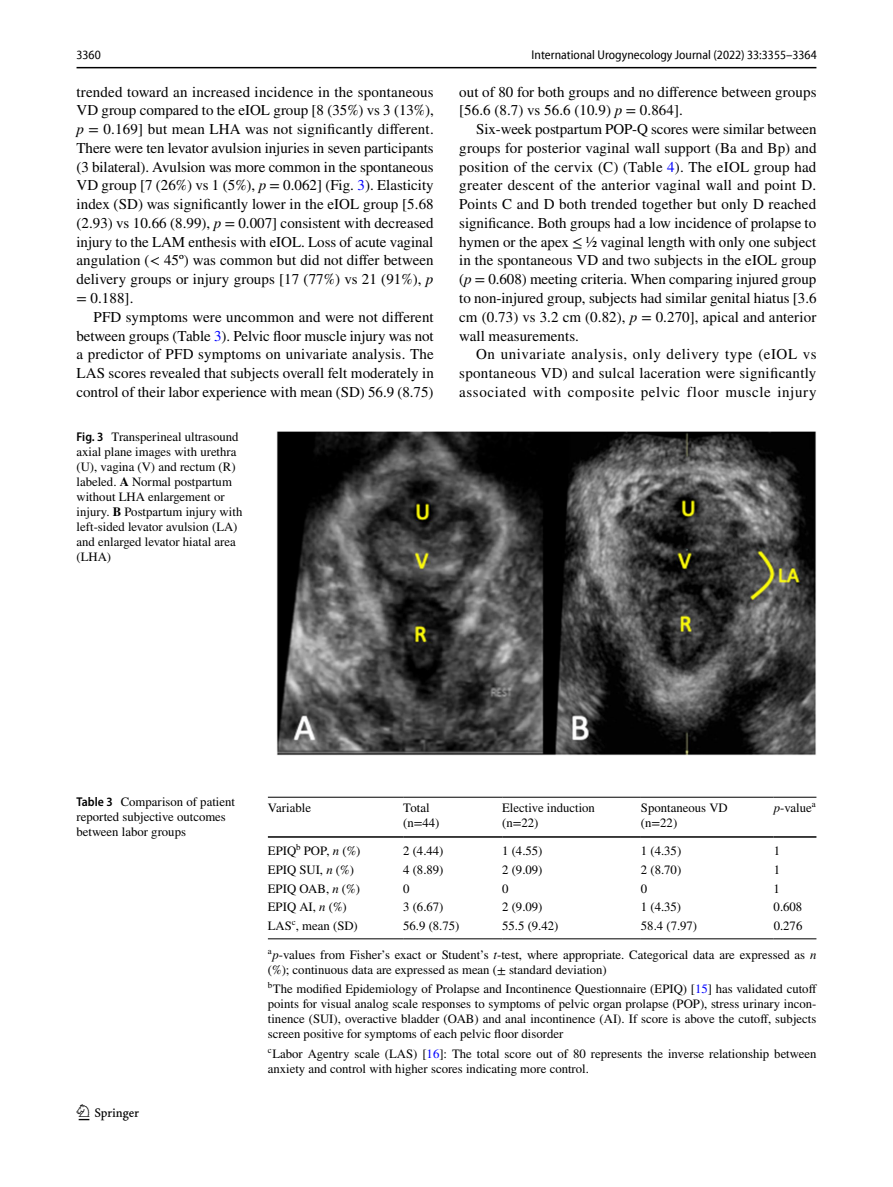
<style>
.page{position:relative;width:893px;height:1187px;background:#fff}
.page>*{position:absolute;margin:0;border:0;box-sizing:border-box;transform-origin:0 0}
.t1{font:22.5px "Springnew Regular 2";color:#000}
.t2{font:15px/18.8px "STIX";letter-spacing:.005em;color:#000;text-align:justify}
.t3{font:12.75px/15px "STIX";color:#000}
.t4{font:semi-condensed 12.75px "Myriad Pro Unic";color:#000}
.s1{font-style:italic}
.s2{color:#00f}
.s3{font-family:"Myriad Pro";font-weight:600;font-stretch:semi-condensed}
.s4{font-weight:700}
</style>
<div class="page">
<hr style="left:77px;top:67px;width:739px;height:1px;background:#000">
<img style="left:276px;top:431px;width:540px;height:324px">
<hr style="left:268px;top:796px;width:135px;height:1px;background:#000">
<hr style="left:268px;top:836px;width:135px;height:1px;background:#000">
<hr style="left:403px;top:796px;width:99px;height:1px;background:#000">
<hr style="left:403px;top:836px;width:99px;height:1px;background:#000">
<hr style="left:502px;top:796px;width:139px;height:1px;background:#000">
<hr style="left:502px;top:836px;width:139px;height:1px;background:#000">
<hr style="left:641px;top:796px;width:133px;height:1px;background:#000">
<hr style="left:641px;top:836px;width:133px;height:1px;background:#000">
<hr style="left:774px;top:796px;width:42px;height:1px;background:#000">
<hr style="left:774px;top:836px;width:42px;height:1px;background:#000">
<hr style="left:268px;top:938px;width:135px;height:1px;background:#000">
<hr style="left:403px;top:938px;width:99px;height:1px;background:#000">
<hr style="left:502px;top:938px;width:139px;height:1px;background:#000">
<hr style="left:641px;top:938px;width:133px;height:1px;background:#000">
<hr style="left:774px;top:938px;width:42px;height:1px;background:#000">
<p class="t4" style="left:77px;top:50px;width:26px">3360</p>
<p class="t4" style="left:532px;top:50px;width:287px">International Urogynecology Journal (2022) 33:3355–3364</p>
<p class="t2" style="left:77px;top:83px;width:359px">trended toward an increased incidence in the spontaneous VD group compared to the eIOL group [8 (35%) vs 3 (13%), <span class="s1">p</span> = 0.169] but mean LHA was not significantly different.<br>There were ten levator avulsion injuries in seven participants (3 bilateral). Avulsion was more common in the spontaneous VD group [7 (26%) vs 1 (5%), <span class="s1">p</span> = 0.062] (Fig. <span class="s2">3</span>). Elasticity index (SD) was significantly lower in the eIOL group [5.68 (2.93) vs 10.66 (8.99), <span class="s1">p</span> = 0.007] consistent with decreased injury to the LAM enthesis with eIOL. Loss of acute vaginal angulation (&lt; 45º) was common but did not differ between delivery groups or injury groups [17 (77%) vs 21 (91%), <span class="s1">p </span>= 0.188].</p>
<p class="t2" style="left:77px;top:308px;width:359px;text-indent:17px">PFD symptoms were uncommon and were not different between groups (Table <span class="s2">3</span>). Pelvic floor muscle injury was not a predictor of PFD symptoms on univariate analysis. The LAS scores revealed that subjects overall felt moderately in control of their labor experience with mean (SD) 56.9 (8.75)</p>
<p class="t3" style="left:77px;top:430px;width:167px"><span class="s3">Fig. 3</span> Transperineal ultrasound axial plane images with urethra (U), vagina (V) and rectum (R) labeled. <span class="s4">A</span> Normal postpartum without LHA enlargement or injury. <span class="s4">B</span> Postpartum injury with left-sided levator avulsion (LA) and enlarged levator hiatal area (LHA)</p>
<p class="t2" style="left:459px;top:83px;width:359px">out of 80 for both groups and no difference between groups [56.6 (8.7) vs 56.6 (10.9) <span class="s1">p</span> = 0.864].</p>
<p class="t2" style="left:459px;top:121px;width:359px;text-indent:17px">Six-week postpartum POP-Q scores were similar between groups for posterior vaginal wall support (Ba and Bp) and position of the cervix (C) (Table <span class="s2">4</span>). The eIOL group had greater descent of the anterior vaginal wall and point D.<br>Points C and D both trended together but only D reached significance. Both groups had a low incidence of prolapse to hymen or the apex ≤ ½ vaginal length with only one subject in the spontaneous VD and two subjects in the eIOL group (<span class="s1">p</span> = 0.608) meeting criteria. When comparing injured group to non-injured group, subjects had similar genital hiatus [3.6 cm (0.73) vs 3.2 cm (0.82), <span class="s1">p</span> = 0.270], apical and anterior wall measurements.</p>
<p class="t2" style="left:459px;top:346px;width:359px;text-indent:17px">On univariate analysis, only delivery type (eIOL vs spontaneous VD) and sulcal laceration were significantly associated with composite pelvic floor muscle injury</p>
<p class="t3" style="left:77px;top:795px;width:160px"><span class="s3">Table 3</span> Comparison of patient reported subjective outcomes between labor groups</p>
<h1 class="t1" style="left:79px;top:1104px;width:62px">1 3</h1>
<p class="t3" style="left:268px;top:801px;width:45px">Variable</p>
<p class="t3" style="left:403px;top:801px;width:38px">Total (n=44)</p>
<p class="t3" style="left:502px;top:801px;width:94px">Elective induction (n=22)</p>
<p class="t3" style="left:641px;top:801px;width:88px">Spontaneous VD (n=22)</p>
<p class="t3" style="left:774px;top:801px;width:44px"><span class="s1">p</span>-value<sup>a</sup></p>
<p class="t3" style="left:268px;top:844px;width:94px">EPIQ<sup>b</sup> POP, <span class="s1">n</span> (%)</p>
<p class="t3" style="left:403px;top:844px;width:42px">2 (4.44)</p>
<p class="t3" style="left:502px;top:844px;width:42px">1 (4.55)</p>
<p class="t3" style="left:641px;top:844px;width:42px">1 (4.35)</p>
<p class="t3" style="left:774px;top:844px;width:8px">1</p>
<p class="t3" style="left:268px;top:863px;width:88px">EPIQ SUI, <span class="s1">n</span> (%)</p>
<p class="t3" style="left:403px;top:863px;width:42px">4 (8.89)</p>
<p class="t3" style="left:502px;top:863px;width:42px">2 (9.09)</p>
<p class="t3" style="left:641px;top:863px;width:42px">2 (8.70)</p>
<p class="t3" style="left:774px;top:863px;width:8px">1</p>
<p class="t3" style="left:268px;top:881px;width:94px">EPIQ OAB, <span class="s1">n</span> (%)</p>
<p class="t3" style="left:403px;top:881px;width:8px">0</p>
<p class="t3" style="left:502px;top:881px;width:8px">0</p>
<p class="t3" style="left:641px;top:881px;width:8px">0</p>
<p class="t3" style="left:774px;top:881px;width:8px">1</p>
<p class="t3" style="left:268px;top:900px;width:80px">EPIQ AI, <span class="s1">n</span> (%)</p>
<p class="t3" style="left:403px;top:900px;width:42px">3 (6.67)</p>
<p class="t3" style="left:502px;top:900px;width:42px">2 (9.09)</p>
<p class="t3" style="left:641px;top:900px;width:42px">1 (4.35)</p>
<p class="t3" style="left:774px;top:900px;width:30px">0.608</p>
<p class="t3" style="left:268px;top:919px;width:92px">LAS<sup>c</sup>, mean (SD)</p>
<p class="t3" style="left:403px;top:919px;width:58px">56.9 (8.75)</p>
<p class="t3" style="left:502px;top:919px;width:58px">55.5 (9.42)</p>
<p class="t3" style="left:641px;top:919px;width:58px">58.4 (7.97)</p>
<p class="t3" style="left:774px;top:919px;width:30px">0.276</p>
<p class="t3" style="left:268px;top:948px;width:550px"><sup>a</sup><span class="s1">p</span>-values from Fisher’s exact or Student’s <span class="s1">t</span>-test, where appropriate. Categorical data are expressed as <span class="s1">n </span>(%); continuous data are expressed as mean (± standard deviation)</p>
<p class="t3" style="left:268px;top:982px;width:551px;text-align:justify"><sup>b</sup>The modified Epidemiology of Prolapse and Incontinence Questionnaire (EPIQ) [<span class="s2">15</span>] has validated cutoff points for visual analog scale responses to symptoms of pelvic organ prolapse (POP), stress urinary incon&shy;tinence (SUI), overactive bladder (OAB) and anal incontinence (AI). If score is above the cutoff, subjects screen positive for symptoms of each pelvic floor disorder</p>
<p class="t3" style="left:268px;top:1046px;width:550px"><sup>c</sup>Labor Agentry scale (LAS) [<span class="s2">16</span>]: The total score out of 80 represents the inverse relationship between anxiety and control with higher scores indicating more control.</p>
</div>
